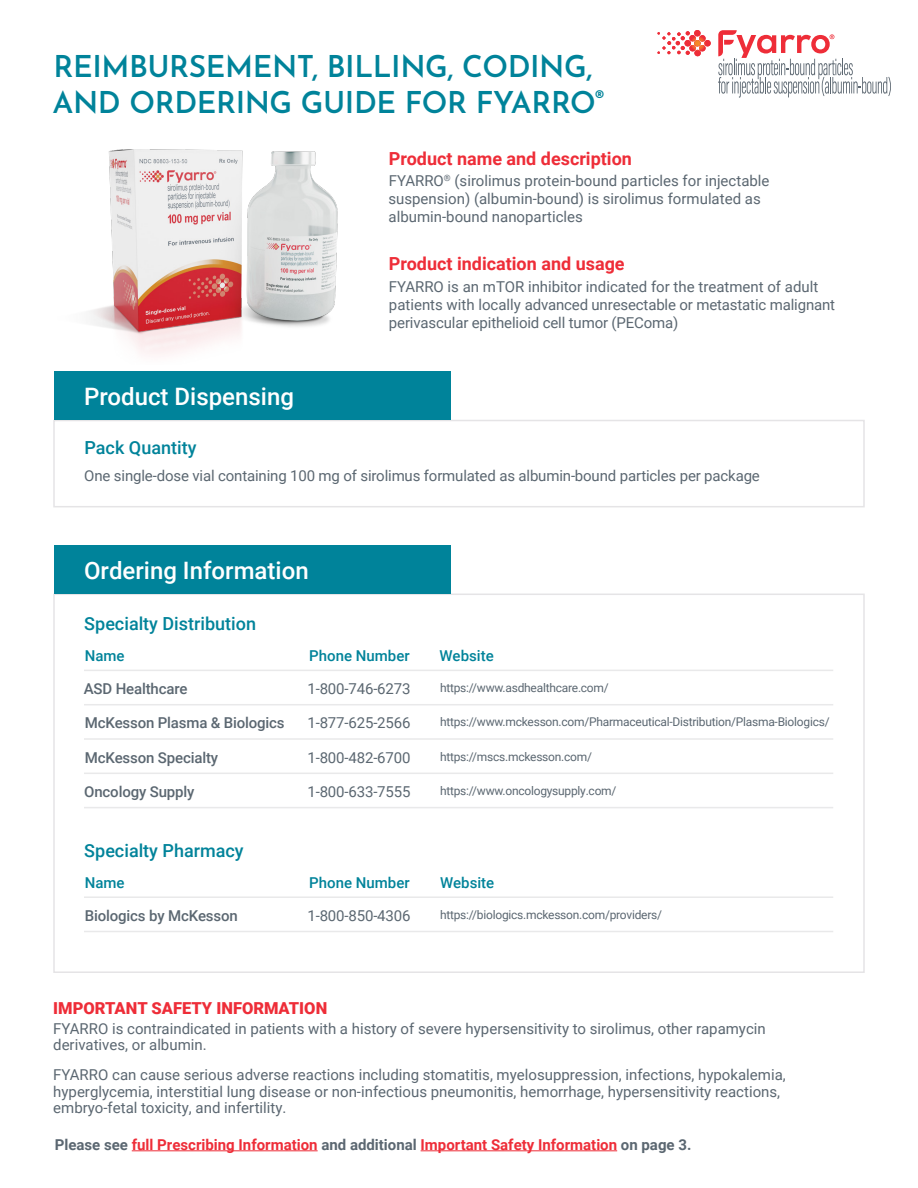
<style>
.page{position:relative;width:918px;height:1188px;background:#fff}
.page>*{position:absolute;margin:0;border:0;box-sizing:border-box;transform-origin:0 0}
.numbers{font:600 30px/36px "Josefin Sans";letter-spacing:-.015em;color:#00839a}
.t1{font:500 24px "Roboto";color:#fff}
.t2{font:700 18px "Roboto";color:#ee2d38}
.t3{font:500 18px "Roboto";color:#00839a}
.Body{font:900 16.5px "Roboto";color:#ee2d38}
.Body-2{font:15px/18px "Roboto";color:#5b6771}
.t4{font:500 15px "Roboto";letter-spacing:-.01em;color:#5b6771}
.t5{font:700 15px "Roboto";color:#ee2d38}
.t6{font:500 15px "Roboto";color:#00839a}
.t7{font:12px "Roboto";letter-spacing:-.02em;color:#5b6771}
.s1{color:#5b6771}
</style>
<div class="page">
<div style="left:53px;top:420px;width:812px;height:87px;border:2px solid #e5e4e6"></div>
<img style="left:89px;top:149px;width:249px;height:205px">
<div style="left:54px;top:371px;width:397px;height:49px;background:#00839a"></div>
<hr style="left:132px;top:1150px;width:186px;height:1px;background:#ee2d38">
<hr style="left:421px;top:1150px;width:196px;height:1px;background:#ee2d38">
<div style="left:53px;top:594px;width:812px;height:379px;border:2px solid #e5e4e6"></div>
<div style="left:54px;top:545px;width:397px;height:49px;background:#00839a"></div>
<hr style="left:84px;top:773px;width:749px;height:1px;background:#e9e9ea">
<hr style="left:84px;top:807px;width:749px;height:1px;background:#e9e9ea">
<hr style="left:84px;top:931px;width:749px;height:1px;background:#e9e9ea">
<hr style="left:84px;top:670px;width:749px;height:1px;background:#e9e9ea">
<hr style="left:84px;top:896px;width:749px;height:2px;background:#e9e9ea">
<hr style="left:84px;top:704px;width:749px;height:1px;background:#e9e9ea">
<hr style="left:84px;top:738px;width:749px;height:2px;background:#e9e9ea">
<svg style="left:657px;top:30px;width:54px;height:26px"></svg>
<svg style="left:718px;top:30px;width:173px;height:68px"></svg>
<p class="numbers" style="left:53px;top:44px;width:553px">REIMBURSEMENT, BILLING, CODING,<br>AND ORDERING GUIDE FOR FYARRO<sup>®</sup></p>
<p class="t2" style="left:389px;top:146px;width:245px">Product name and description</p>
<p class="Body-2" style="left:388px;top:172px;width:383px">FYARRO<sup>®</sup> (sirolimus protein-bound particles for injectable suspension) (albumin-bound) is sirolimus formulated as albumin-bound nanoparticles</p>
<p class="t2" style="left:389px;top:251px;width:237px">Product indication and usage</p>
<p class="Body-2" style="left:389px;top:277px;width:448px">FYARRO is an mTOR inhibitor indicated for the treatment of adult patients with locally advanced unresectable or metastatic malignant perivascular epithelioid cell tumor (PEComa)</p>
<p class="t1" style="left:84px;top:380px;width:211px">Product Dispensing</p>
<p class="t3" style="left:85px;top:435px;width:113px">Pack Quantity</p>
<p class="Body-2" style="left:84px;top:466px;width:677px">One single-dose vial containing 100 mg of sirolimus formulated as albumin-bound particles per package</p>
<p class="t1" style="left:84px;top:553px;width:226px">Ordering Information</p>
<p class="t3" style="left:84px;top:611px;width:173px">Specialty Distribution</p>
<p class="t6" style="left:85px;top:645px;width:41px">Name</p>
<p class="t6" style="left:309px;top:645px;width:102px">Phone Number</p>
<p class="t6" style="left:439px;top:645px;width:56px">Website</p>
<p class="t4" style="left:84px;top:678px;width:105px">ASD Healthcare</p>
<p class="Body-2" style="left:307px;top:679px;width:105px">1-800-746-6273</p>
<p class="t7" style="left:440px;top:679px;width:170px">https://www.asdhealthcare.com/</p>
<p class="t4" style="left:85px;top:712px;width:201px">McKesson Plasma &amp; Biologics</p>
<p class="Body-2" style="left:307px;top:713px;width:105px">1-877-625-2566</p>
<p class="t7" style="left:440px;top:714px;width:391px">https://www.mckesson.com/Pharmaceutical-Distribution/Plasma-Biologics/</p>
<p class="t4" style="left:85px;top:747px;width:135px">McKesson Specialty</p>
<p class="Body-2" style="left:307px;top:748px;width:105px">1-800-482-6700</p>
<p class="t7" style="left:440px;top:748px;width:154px">https://mscs.mckesson.com/</p>
<p class="t4" style="left:84px;top:781px;width:112px">Oncology Supply</p>
<p class="Body-2" style="left:307px;top:782px;width:105px">1-800-633-7555</p>
<p class="t7" style="left:440px;top:782px;width:178px">https://www.oncologysupply.com/</p>
<p class="t3" style="left:84px;top:838px;width:161px">Specialty Pharmacy</p>
<p class="t6" style="left:85px;top:872px;width:41px">Name</p>
<p class="t6" style="left:309px;top:872px;width:102px">Phone Number</p>
<p class="t6" style="left:440px;top:872px;width:56px">Website</p>
<p class="t4" style="left:85px;top:905px;width:155px">Biologics by McKesson</p>
<p class="Body-2" style="left:307px;top:906px;width:105px">1-800-850-4306</p>
<p class="t7" style="left:440px;top:906px;width:224px">https://biologics.mckesson.com/providers/</p>
<p class="Body" style="left:53px;top:997px;width:276px">IMPORTANT SAFETY INFORMATION</p>
<p class="Body-2" style="left:53px;top:1020px;width:714px;line-height:16.5px">FYARRO is contraindicated in patients with a history of severe hypersensitivity to sirolimus, other rapamycin derivatives, or albumin.</p>
<p class="Body-2" style="left:53px;top:1066px;width:734px;line-height:16.5px">FYARRO can cause serious adverse reactions including stomatitis, myelosuppression, infections, hypokalemia, hyperglycemia, interstitial lung disease or non-infectious pneumonitis, hemorrhage, hypersensitivity reactions, embryo-fetal toxicity, and infertility.</p>
<p class="t5" style="left:55px;top:1134px;width:638px"><span class="s1">Please see</span> full Prescribing Information <span class="s1">and additional</span> Important Safety Information <span class="s1">on page 3.</span></p>
</div>
